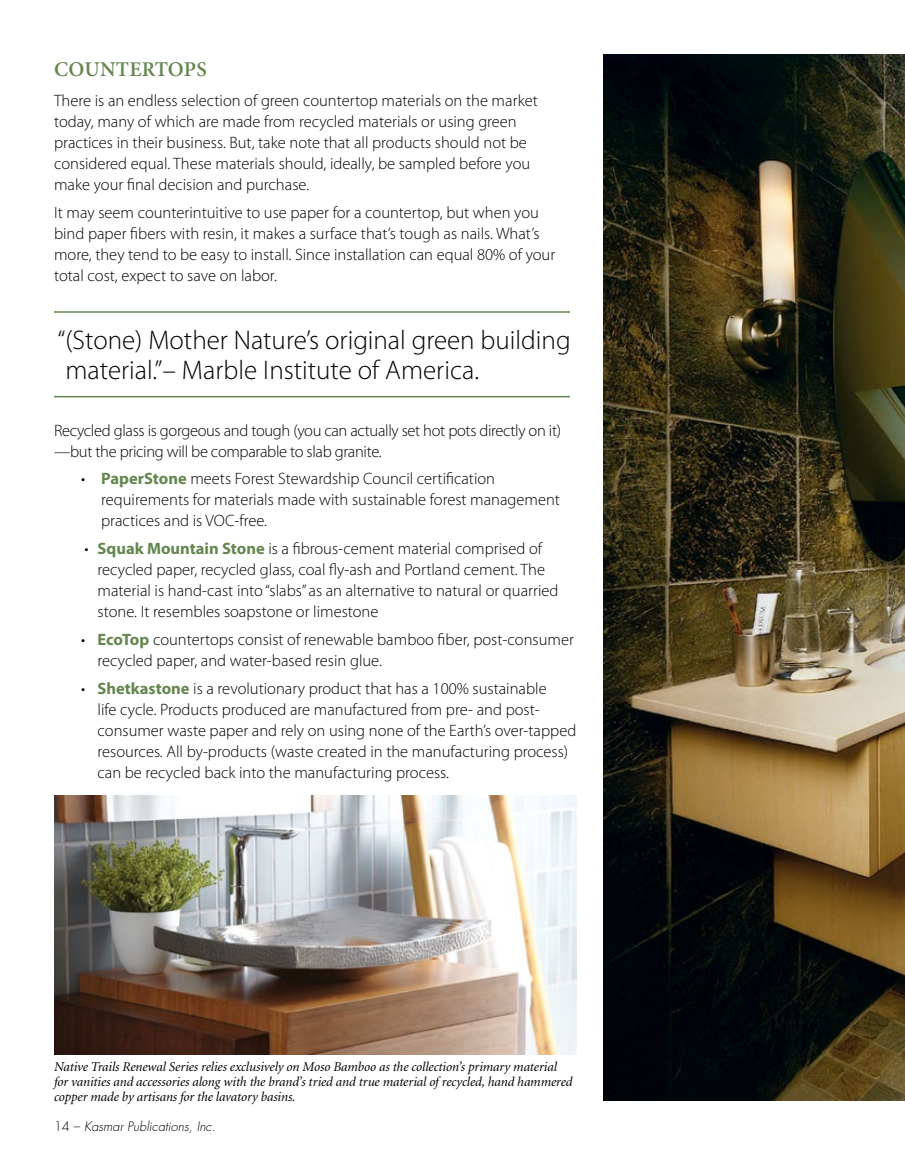
<style>
.page{position:relative;width:905px;height:1175px;background:#fff}
.page>*{position:absolute;margin:0;border:0;box-sizing:border-box;transform-origin:0 0}
.t1{font:300 27px/30px "Myriad Pro";color:#000}
.t2{font:600 21px "Minion Pro";letter-spacing:.005em;color:#64874e}
.t3{font:300 16.5px/21px "Myriad Pro";color:#000}
.t4{font:300 16.5px/21px "Myriad Pro";letter-spacing:-.02em;color:#000}
.t5{font:italic 13.5px/15px "Minion";letter-spacing:-.01em;color:#000}
.t6{font:italic 300 12.75px "Futura";color:#000}
.s1{font-weight:700;color:#64874e}
.s2{font-style:normal}
</style>
<div class="page">
<img style="left:54px;top:795px;width:522px;height:259px">
<img style="left:603px;top:54px;width:301px;height:1046px">
<hr style="left:54px;top:311px;width:516px;height:2px;background:#64874e">
<hr style="left:54px;top:396px;width:516px;height:1px;background:#64874e">
<p class="t2" style="left:54px;top:55px;width:154px">COUNTERTOPS</p>
<p class="t3" style="left:54px;top:90px;width:485px">There is an endless selection of green countertop materials on the market today, many of which are made from recycled materials or using green practices in their business. But, take note that all products should not be considered equal. These materials should, ideally, be sampled before you make your final decision and purchase.</p>
<p class="t3" style="left:54px;top:202px;width:502px">It may seem counterintuitive to use paper for a countertop, but when you bind paper fibers with resin, it makes a surface that’s tough as nails. What’s more, they tend to be easy to install. Since installation can equal 80% of your total cost, expect to save on labor.</p>
<h1 class="t1" style="left:58px;top:325px;width:514px">“(Stone) Mother Nature’s original green building material.”– Marble Institute of America.</h1>
<p class="t4" style="left:54px;top:419px;width:508px">Recycled glass is gorgeous and tough (you can actually set hot pots directly on it) —but the pricing will be comparable to slab granite.</p>
<p class="t3" style="left:101px;top:468px;width:460px;text-indent:-20px">• <span class="s1">PaperStone</span> meets Forest Stewardship Council certification requirements for materials made with sustainable forest management practices and is VOC-free.</p>
<p class="t3" style="left:97px;top:538px;width:462px;text-indent:-13px">• <span class="s1">Squak Mountain Stone</span> is a fibrous-cement material comprised of recycled paper, recycled glass, coal fly-ash and Portland cement. The material is hand-cast into “slabs” as an alternative to natural or quarried stone. It resembles soapstone or limestone</p>
<p class="t3" style="left:97px;top:628px;width:478px;text-indent:-16px">• <span class="s1">EcoTop</span> countertops consist of renewable bamboo fiber, post-consumer recycled paper, and water-based resin glue.</p>
<p class="t3" style="left:97px;top:677px;width:480px;text-indent:-16px">• <span class="s1">Shetkastone</span> is a revolutionary product that has a 100% sustainable<br>life cycle. Products produced are manufactured from pre- and post&shy;consumer waste paper and rely on using none of the Earth’s over-tapped resources. All by-products (waste created in the manufacturing process) can be recycled back into the manufacturing process.</p>
<p class="t5" style="left:54px;top:1059px;width:520px">Native Trails Renewal Series relies exclusively on Moso Bamboo as the collection’s primary material for vanities and accessories along with the brand’s tried and true material of recycled, hand hammered copper made by artisans for the lavatory basins.</p>
<p class="t6" style="left:54px;top:1117px;width:163px"><span class="s2">14 –</span> Kasmar Publications, Inc.</p>
</div>
